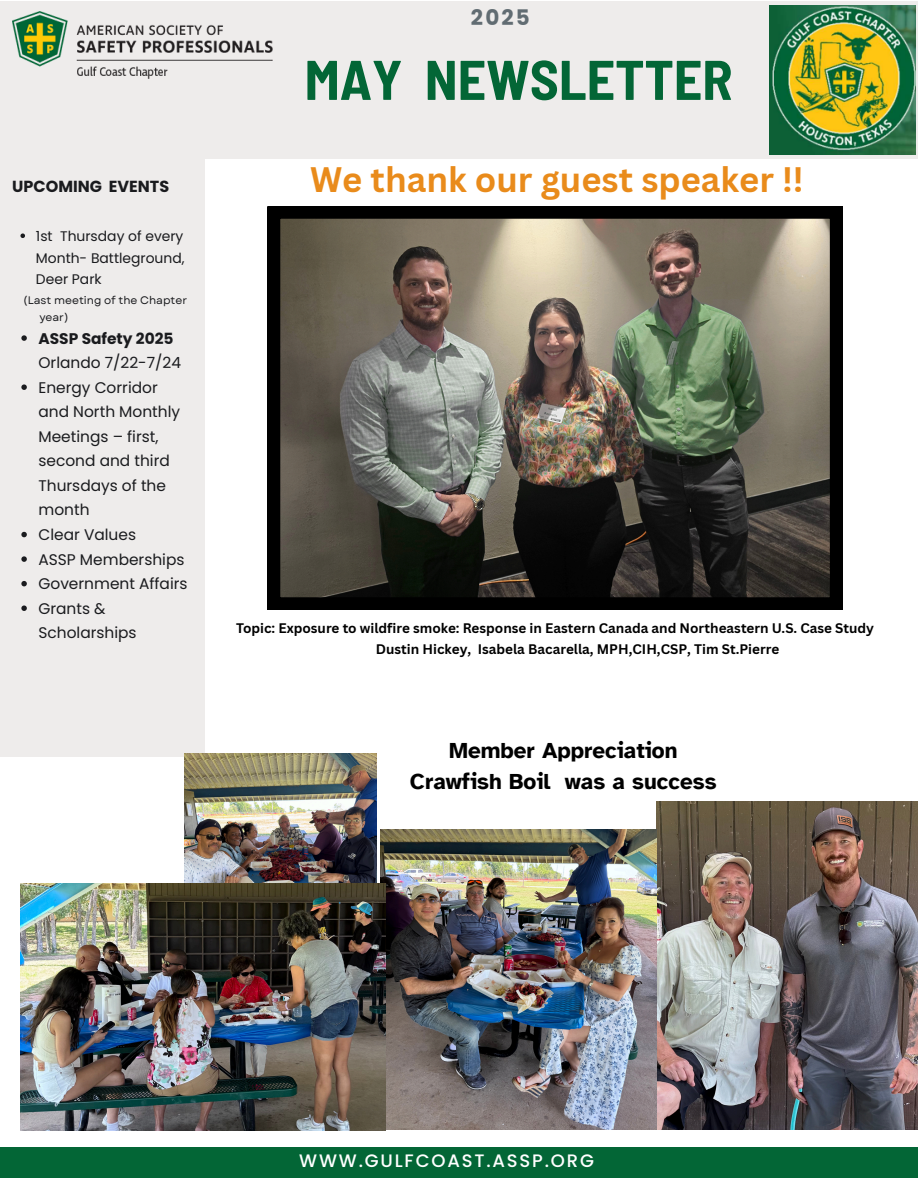
<style>
.page{position:relative;width:918px;height:1188px;background:#fff}
.page>*{position:absolute;margin:0;border:0;box-sizing:border-box;transform-origin:0 0}
.t1{font:700 semi-condensed 55.8px "Barlow";color:#036636}
.t2{font:700 34.5px "Canva Sans";color:#e98b1b}
.t3{font:700 22.35px/30.6px "Atkinson Hyperlegible";color:#000;text-align:center}
.t4{font:700 21.45px "Poppins";color:#616c72}
.t5{font:500 18px "Poppins";letter-spacing:.1em;color:#fff}
.t6{font:16.95px "Poppins";letter-spacing:.1em;color:#fff}
.t7{font:700 16.05px "Poppins";color:#1a1b1e}
.t8{font:15.45px/24.6px "Poppins";color:#1a1b1e}
.t9{font:13.95px/21.9px "Poppins";color:#1a1b1e;text-align:justify}
.t10{font:700 13.5px "Canva Sans";color:#000}
.t11{font:10.95px "Garet";color:#1a1b1e}
.s1{font-weight:700}
</style>
<div class="page">
<div style="left:0;top:1px;width:918px;height:158px;background:#eeeceb"></div>
<img style="left:12px;top:11px;width:260px;height:68px">
<img style="left:769px;top:6px;width:146px;height:149px">
<div style="left:0;top:159px;width:204px;height:598px;background:#eeeceb"></div>
<div style="left:0;top:1147px;width:918px;height:31px;background:#036636"></div>
<img style="left:185px;top:754px;width:191px;height:130px">
<img style="left:657px;top:801px;width:261px;height:329px">
<img style="left:381px;top:829px;width:276px;height:300px">
<img style="left:21px;top:884px;width:364px;height:246px">
<svg style="left:20px;top:233px;width:5px;height:5px"></svg>
<svg style="left:21px;top:335px;width:6px;height:6px"></svg>
<svg style="left:21px;top:384px;width:6px;height:6px"></svg>
<svg style="left:21px;top:532px;width:6px;height:5px"></svg>
<svg style="left:21px;top:556px;width:6px;height:6px"></svg>
<svg style="left:21px;top:581px;width:6px;height:5px"></svg>
<svg style="left:21px;top:606px;width:6px;height:5px"></svg>
<img style="left:268px;top:206px;width:574px;height:404px">
<p class="t7" style="left:12px;top:175px;width:158px">UPCOMING EVENTS</p>
<p class="t9" style="left:36px;top:225px;width:150px">1st Thursday of every Month- Battleground, Deer Park</p>
<p class="t11" style="left:23px;top:292px;width:166px">(Last meeting of the Chapter</p>
<p class="t11" style="left:39px;top:309px;width:31px">year)</p>
<p class="t8" style="left:38px;top:326px;width:144px"><span class="s1">ASSP Safety 2025<br></span>Orlando 7/22-7/24</p>
<p class="t8" style="left:38px;top:375px;width:143px">Energy Corridor and North Monthly<br>Meetings – first, second and third<br>Thursdays of the month</p>
<p class="t8" style="left:38px;top:522px;width:99px">Clear Values</p>
<p class="t8" style="left:38px;top:547px;width:148px">ASSP Memberships</p>
<p class="t8" style="left:38px;top:571px;width:151px">Government Affairs</p>
<p class="t8" style="left:38px;top:596px;width:100px">Grants &amp;<br>Scholarships</p>
<h4 class="t4" style="left:471px;top:3px;width:60px">2025</h4>
<p class="t1" style="left:305px;top:44px;width:430px">MAY NEWSLETTER</p>
<p class="t2" style="left:310px;top:156px;width:495px">We thank our guest speaker !!</p>
<p class="t10" style="left:236px;top:618px;width:640px">Topic: Exposure to wildfire smoke: Response in Eastern Canada and Northeastern U.S. Case Study</p>
<p class="t10" style="left:376px;top:639px;width:405px">Dustin Hickey, Isabela Bacarella, MPH,CIH,CSP, Tim St.Pierre</p>
<p class="t3" style="left:410px;top:736px;width:308px">Member Appreciation<br>Crawfish Boil was a success</p>
<h1 class="t6" style="left:303px;top:1147px;width:273px">WWW.GULFCOAST.ASSP.ORG</h1>
<p class="t5" style="left:299px;top:1148px;width:296px">WWW.GULFCOAST.ASSP.ORG</p>
</div>
